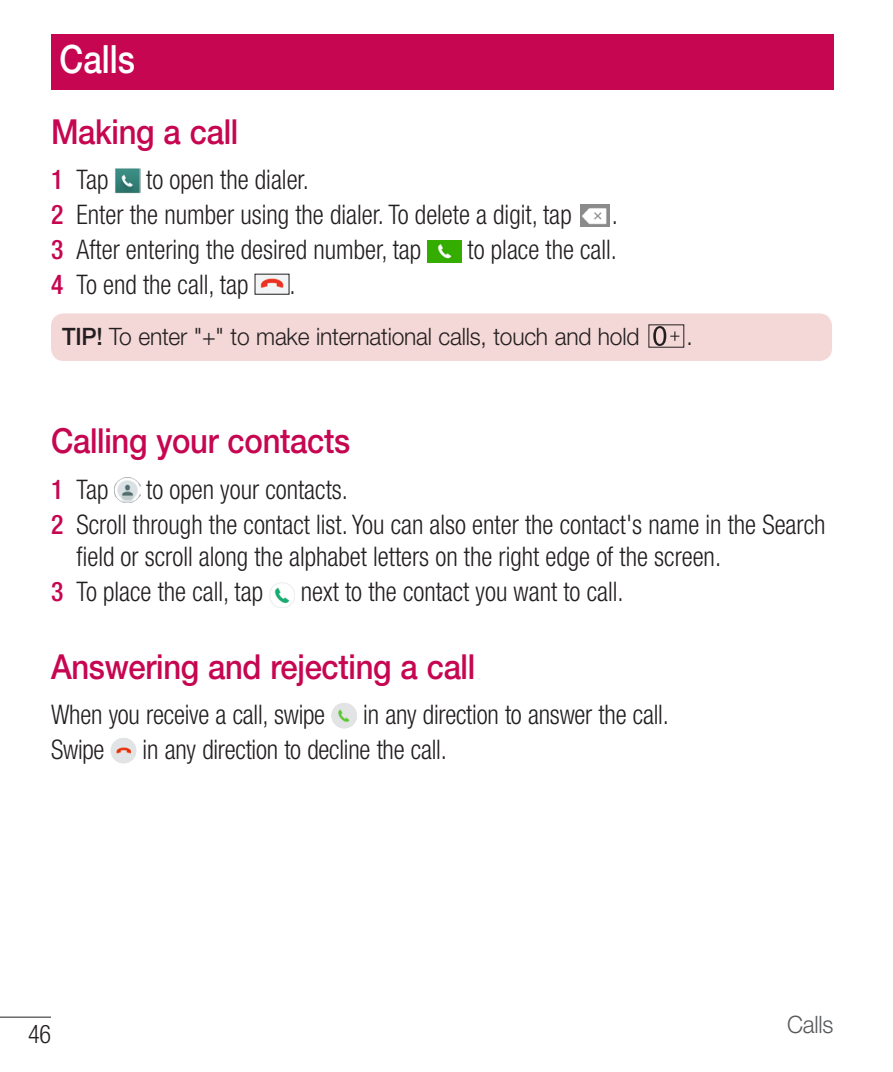
<style>
.page{position:relative;width:893px;height:1072px;background:#fff}
.page>*{position:absolute;margin:0;border:0;box-sizing:border-box;transform-origin:0 0}
.t1{font:500 39px "Helvetica Neue LT Pro";color:#fff;scale:.85 1}
.t2{font:500 34.5px "Helvetica Neue LT Pro";letter-spacing:-.01em;color:#c60651;scale:.9 1}
.t3{font:300 condensed 27px/34.8px "Helvetica Neue LT Pro";color:#231f20;scale:.95 1}
.t4{font:300 condensed 25.5px "Helvetica Neue LT Pro";color:#231f20;scale:.95 1}
.t5{font:300 24px "Helvetica Neue LT Pro";letter-spacing:-.01em;color:#231f20;scale:.95 1}
.t6{font:300 24px "Helvetica Neue LT Pro";letter-spacing:-.01em;color:#58595b;scale:.95 1}
.s1{font-weight:500;color:#c60651}
.s2{font-weight:500}
</style>
<div class="page">
<hr style="left:0;top:1016px;width:51px;height:1px;background:#231f20">
<div style="left:51px;top:34px;width:782px;height:55px;background:#c60651"></div>
<img style="left:115px;top:168px;width:25px;height:25px">
<img style="left:580px;top:204px;width:30px;height:22px">
<img style="left:427px;top:240px;width:34px;height:23px">
<img style="left:257px;top:276px;width:30px;height:17px">
<div style="left:255px;top:274px;width:34px;height:21px;border:1px solid #231f20"></div>
<div style="left:51px;top:313px;width:781px;height:48px;background:#f4d7d7;border-radius:13px"></div>
<svg style="left:653px;top:326px;width:26px;height:19px"></svg>
<img style="left:115px;top:477px;width:25px;height:26px">
<img style="left:269px;top:582px;width:26px;height:25px">
<img style="left:331px;top:703px;width:26px;height:25px;border-radius:13px">
<img style="left:111px;top:738px;width:25px;height:25px;border-radius:13px">
<h1 class="t1" style="left:60px;top:35px;width:90px">Calls</h1>
<p class="t2" style="left:51px;top:111px;width:210px">Making a call</p>
<p class="t3" style="left:51px;top:162px;width:62px"><span class="s1">1</span> Tap</p>
<p class="t3" style="left:51px;top:162px;width:550px;text-indent:95px">to open the dialer.<br><span class="s1">2</span> Enter the number using the dialer. To delete a digit, tap</p>
<p class="t3" style="left:612px;top:197px;width:8px">.</p>
<p class="t3" style="left:51px;top:232px;width:391px"><span class="s1">3</span> After entering the desired number, tap</p>
<p class="t3" style="left:468px;top:232px;width:159px">to place the call.</p>
<p class="t3" style="left:51px;top:267px;width:209px"><span class="s1">4</span> To end the call, tap</p>
<p class="t3" style="left:289px;top:267px;width:8px">.</p>
<p class="t5" style="left:62px;top:322px;width:609px"><span class="s2">TIP!</span> To enter "+" to make international calls, touch and hold</p>
<p class="t5" style="left:686px;top:322px;width:8px">.</p>
<p class="t2" style="left:51px;top:420px;width:334px">Calling your contacts</p>
<p class="t3" style="left:51px;top:471px;width:62px"><span class="s1">1</span> Tap</p>
<p class="t3" style="left:51px;top:471px;width:817px;text-indent:95px">to open your contacts.<br><span class="s1">2</span> Scroll through the contact list. You can also enter the contact's name in the Search</p>
<p class="t3" style="left:51px;top:539px;width:707px;text-indent:26px">field or scroll along the alphabet letters on the right edge of the screen.<br><span class="s1">3</span> To place the call, tap</p>
<p class="t3" style="left:301px;top:574px;width:341px">next to the contact you want to call.</p>
<p class="t2" style="left:51px;top:646px;width:473px">Answering and rejecting a call</p>
<p class="t3" style="left:51px;top:697px;width:290px">When you receive a call, swipe</p>
<p class="t3" style="left:363px;top:697px;width:323px">in any direction to answer the call.</p>
<p class="t3" style="left:51px;top:732px;width:58px">Swipe</p>
<p class="t3" style="left:143px;top:732px;width:322px">in any direction to decline the call.</p>
<p class="t4" style="left:28px;top:1019px;width:26px">46</p>
<p class="t6" style="left:787px;top:1009px;width:50px">Calls</p>
</div>
